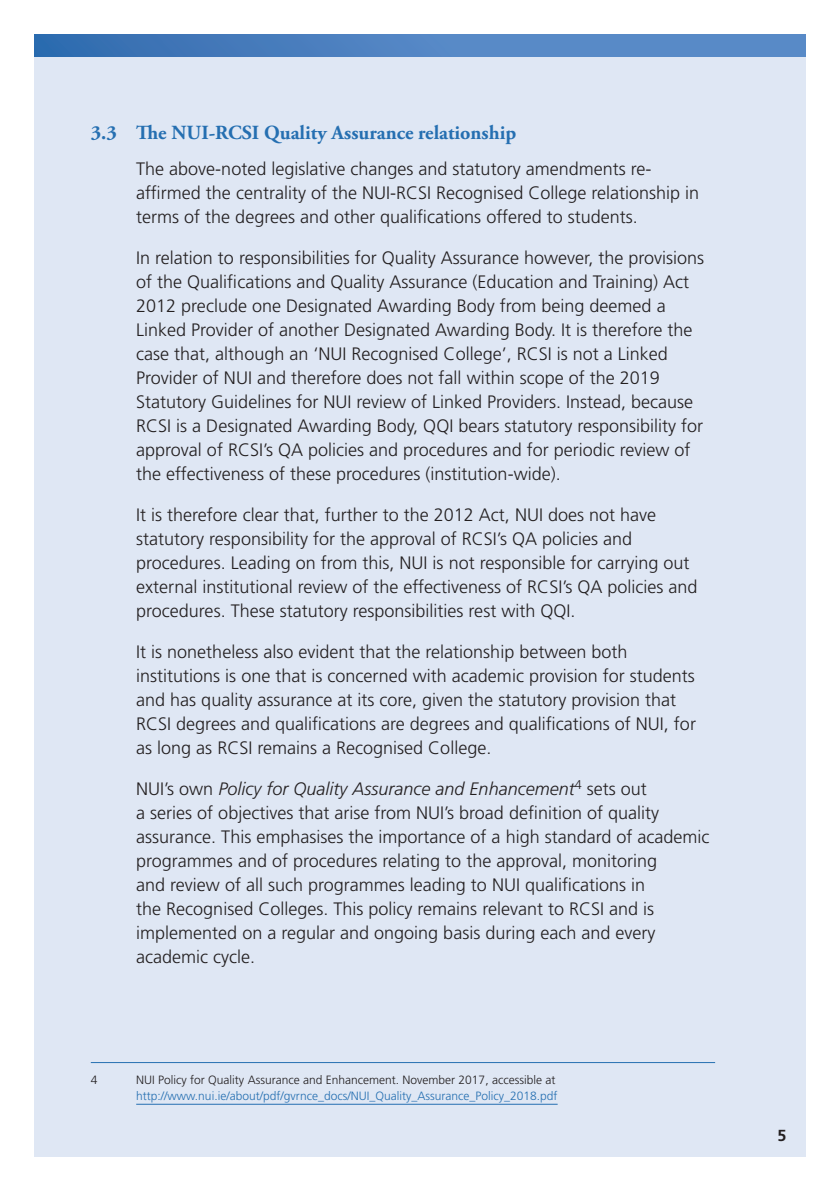
<style>
.page{position:relative;width:840px;height:1191px;background:#fff}
.page>*{position:absolute;margin:0;border:0;box-sizing:border-box;transform-origin:0 0}
.t1{font:700 20px "Adobe Garamond Pro";color:#256fb1}
.t2{font:300 18px/24px "Frutiger LT Std";color:#231f20}
.t3{font:700 16px "Frutiger LT Std";color:#231f20}
.t4{font:300 12px "Frutiger LT Std";color:#256fb1}
.t5{font:300 12px "Frutiger LT Std";color:#231f20}
.s1{font-style:italic}
</style>
<div class="page">
<div style="left:34px;top:34px;width:771px;height:1123px;background:#dfe7f4"></div>
<div style="left:34px;top:34px;width:771px;height:23px;background:linear-gradient(to right,#3771b3,#6392cd)"></div>
<hr style="left:91px;top:1062px;width:623px;height:1px;background:#256fb1">
<hr style="left:136px;top:1103px;width:421px;height:1px;background:#256fb1">
<p class="t1" style="left:91px;top:121px;width:427px">3.3 The NUI-RCSI Quality Assurance relationship</p>
<p class="t2" style="left:136px;top:157px;width:564px">The above-noted legislative changes and statutory amendments re&shy;affirmed the centrality of the NUI-RCSI Recognised College relationship in terms of the degrees and other qualifications offered to students.</p>
<p class="t2" style="left:136px;top:246px;width:569px">In relation to responsibilities for Quality Assurance however, the provisions of the Qualifications and Quality Assurance (Education and Training) Act 2012 preclude one Designated Awarding Body from being deemed a Linked Provider of another Designated Awarding Body. It is therefore the case that, although an ‘NUI Recognised College’, RCSI is not a Linked Provider of NUI and therefore does not fall within scope of the 2019<br>Statutory Guidelines for NUI review of Linked Providers. Instead, because RCSI is a Designated Awarding Body, QQI bears statutory responsibility for approval of RCSI’s QA policies and procedures and for periodic review of the effectiveness of these procedures (institution-wide).</p>
<p class="t2" style="left:136px;top:503px;width:562px">It is therefore clear that, further to the 2012 Act, NUI does not have statutory responsibility for the approval of RCSI’s QA policies and procedures. Leading on from this, NUI is not responsible for carrying out external institutional review of the effectiveness of RCSI’s QA policies and procedures. These statutory responsibilities rest with QQI.</p>
<p class="t2" style="left:136px;top:640px;width:561px">It is nonetheless also evident that the relationship between both institutions is one that is concerned with academic provision for students and has quality assurance at its core, given the statutory provision that RCSI degrees and qualifications are degrees and qualifications of NUI, for as long as RCSI remains a Recognised College.</p>
<p class="t2" style="left:136px;top:777px;width:574px">NUI’s own <span class="s1">Policy for Quality Assurance and Enhancement</span><sup>4</sup> sets out<br>a series of objectives that arise from NUI’s broad definition of quality assurance. This emphasises the importance of a high standard of academic programmes and of procedures relating to the approval, monitoring<br>and review of all such programmes leading to NUI qualifications in<br>the Recognised Colleges. This policy remains relevant to RCSI and is implemented on a regular and ongoing basis during each and every academic cycle.</p>
<p class="t5" style="left:91px;top:1073px;width:8px">4</p>
<p class="t5" style="left:136px;top:1073px;width:420px">NUI Policy for Quality Assurance and Enhancement. November 2017, accessible at</p>
<p class="t4" style="left:136px;top:1089px;width:422px">http://www.nui.ie/about/pdf/gvrnce_docs/NUI_Quality_Assurance_Policy_2018.pdf</p>
<p class="t3" style="left:777px;top:1125px;width:10px">5</p>
</div>
